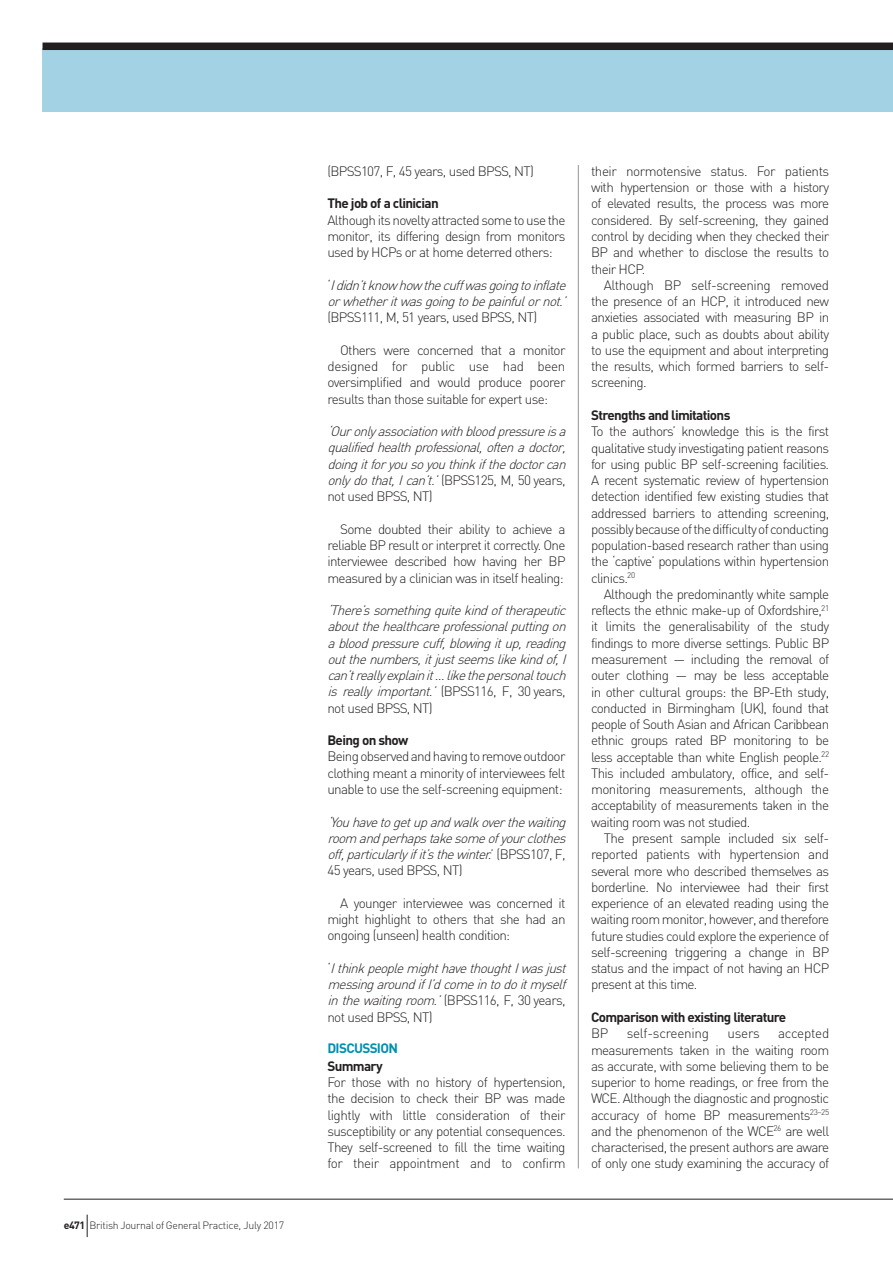
<style>
.page{position:relative;width:893px;height:1263px;background:#fff}
.page>*{position:absolute;margin:0;border:0;box-sizing:border-box;transform-origin:0 0}
.t1{font:300 13.5px/16.2px "DIN";letter-spacing:-.05em;color:#231f20;text-align:justify}
.t2{font:italic 300 13.5px/16.2px "DIN";color:#231f20}
.t3{font:700 13.5px "DIN";letter-spacing:-.05em;color:#231f20}
.t4{font:300 13.5px "DIN";letter-spacing:-.02em;color:#231f20}
.t5{font:700 13.5px "DIN";letter-spacing:-.05em;color:#008fb3}
.t6{font:300 10.5px "DIN";letter-spacing:-.025em;color:#231f20}
.s1{font-weight:700}
.s2{font-style:normal}
</style>
<div class="page">
<div style="left:43px;top:48px;width:850px;height:64px;background:#a2d2e3"></div>
<div style="left:43px;top:43px;width:850px;height:7px;background:#231f20"></div>
<hr style="left:578px;top:165px;width:1px;height:1003px;background:#939598">
<hr style="left:64px;top:1199px;width:829px;height:1px;background:#231f20">
<svg style="left:87px;top:1214px;width:1px;height:23px"></svg>
<p class="t6" style="left:64px;top:1219px;width:222px"><span class="s1">e471</span> British Journal of General Practice, July 2017</p>
<p class="t1" style="left:327px;top:163px;width:208px">(BPSS107, F, 45 years, used BPSS, NT)</p>
<p class="t3" style="left:327px;top:195px;width:113px">The job of a clinician</p>
<p class="t1" style="left:327px;top:212px;width:240px">Although its novelty attracted some to use the monitor, its differing design from monitors used by HCPs or at home deterred others:</p>
<p class="t2" style="left:327px;top:277px;width:244px"><span class="s2">‘</span> Ididn’tknowhowthecuffwasgoingtoinflate orwhetheritwasgoingtobepainfulornot.’</p>
<p class="t1" style="left:327px;top:309px;width:211px">(BPSS111, M, 51 years, used BPSS, NT)</p>
<p class="t1" style="left:327px;top:342px;width:240px;text-indent:13px">Others were concerned that a monitor designed for public use had been oversimplified and would produce poorer results than those suitable for expert use:</p>
<p class="t2" style="left:327px;top:423px;width:244px">‘Ouronlyassociationwithbloodpressureisa qualifiedhealthprofessional,oftenadoctor, doingitforyousoyouthinkifthedoctorcan onlydothat,Ican’t.’<span class="s2">(BPSS125, M, 50 years, not used BPSS, NT)</span></p>
<p class="t1" style="left:327px;top:521px;width:240px;text-indent:13px">Some doubted their ability to achieve a reliable BP result or interpret it correctly. One interviewee described how having her BP measured by a clinician was in itself healing:</p>
<p class="t2" style="left:327px;top:602px;width:244px">‘There’ssomethingquitekindoftherapeutic aboutthehealthcareprofessionalputtingon abloodpressurecuff,blowingitup,reading outthenumbers,itjustseemslikekindof,I can’treallyexplainit…likethepersonaltouch is really important.’ <span class="s2">( B PSS 1 1 6 , F , 3 0 ye a rs , not used BPSS, NT)</span></p>
<p class="t3" style="left:327px;top:731px;width:82px">Being on show</p>
<p class="t1" style="left:327px;top:748px;width:240px">Being observed and having to remove outdoor clothing meant a minority of interviewees felt unable to use the self-screening equipment:</p>
<p class="t2" style="left:327px;top:813px;width:244px">‘Youhavetogetupandwalkoverthewaiting room andperhapstakesomeofyourclothes off,particularlyifit’sthewinter.<span class="s2">’ ( B P S S 1 0 7 , F , 45 years, used BPSS, NT)</span></p>
<p class="t1" style="left:327px;top:895px;width:240px;text-indent:13px">A younger interviewee was concerned it might highlight to others that she had an ongoing (unseen) health condition:</p>
<p class="t2" style="left:327px;top:960px;width:244px"><span class="s2">‘</span> I thinkpeoplemighthavethoughtIwasjust messingaroundifI’dcomeintodoitmyself inthewaitingroom.’<span class="s2">(BPSS116, F, 30 years, not used BPSS, NT)</span></p>
<p class="t5" style="left:327px;top:1039px;width:72px">DISCUSSION</p>
<p class="t3" style="left:327px;top:1057px;width:57px">Summary</p>
<p class="t1" style="left:327px;top:1074px;width:240px">For those with no history of hypertension, the decision to check their BP was made lightly with little consideration of their susceptibility or any potential consequences.<br>They self-screened to fill the time waiting for their appointment and to confirm</p>
<p class="t1" style="left:591px;top:163px;width:240px">their normotensive status. For patients with hypertension or those with a history of elevated results, the process was more considered. By self-screening, they gained control by deciding when they checked their BP and whether to disclose the results to their HCP.</p>
<p class="t1" style="left:591px;top:277px;width:240px;text-indent:13px">Although BP self-screening removed the presence of an HCP, it introduced new anxieties associated with measuring BP in a public place, such as doubts about ability to use the equipment and about interpreting the results, which formed barriers to self&shy;screening.</p>
<p class="t3" style="left:591px;top:406px;width:141px">Strengths and limitations</p>
<p class="t1" style="left:591px;top:423px;width:240px">To the authors’ knowledge this is the first qualitative study investigating patient reasons for using public BP self-screening facilities.<br>A recent systematic review of hypertension detection identified few existing studies that addressed barriers to attending screening, possibly because of the difficulty of conducting population-based research rather than using the ‘captive’ populations within hypertension clinics.<sup>20</sup></p>
<p class="t1" style="left:591px;top:586px;width:240px;text-indent:13px">Although the predominantly white sample reflects the ethnic make-up of Oxfordshire,<sup>21 </sup>it limits the generalisability of the study findings to more diverse settings. Public BP measurement — including the removal of outer clothing — may be less acceptable in other cultural groups: the BP-Eth study, conducted in Birmingham (UK), found that people of South Asian and African Caribbean ethnic groups rated BP monitoring to be less acceptable than white English people.<sup>22<br></sup>This included ambulatory, office, and self&shy;monitoring measurements, although the acceptability of measurements taken in the waiting room was not studied.</p>
<p class="t1" style="left:591px;top:830px;width:240px;text-indent:13px">The present sample included six self&shy;reported patients with hypertension and several more who described themselves as borderline. No interviewee had their first experience of an elevated reading using the waiting room monitor, however, and therefore future studies could explore the experience of self-screening triggering a change in BP status and the impact of not having an HCP present at this time.</p>
<p class="t3" style="left:591px;top:1008px;width:197px">Comparison with existing literature</p>
<p class="t1" style="left:591px;top:1025px;width:19px">BP</p>
<p class="t4" style="left:627px;top:1025px;width:84px">self-screening</p>
<p class="t1" style="left:727px;top:1025px;width:34px">users</p>
<p class="t1" style="left:591px;top:1025px;width:240px;text-indent:187px">accepted measurements taken in the waiting room as accurate, with some believing them to be superior to home readings, or free from the WCE. Although the diagnostic and prognostic accuracy of home BP measurements<sup>23–25 </sup>and the phenomenon of the WCE<sup>26</sup> are well characterised, the present authors are aware of only one study examining the accuracy of</p>
</div>
